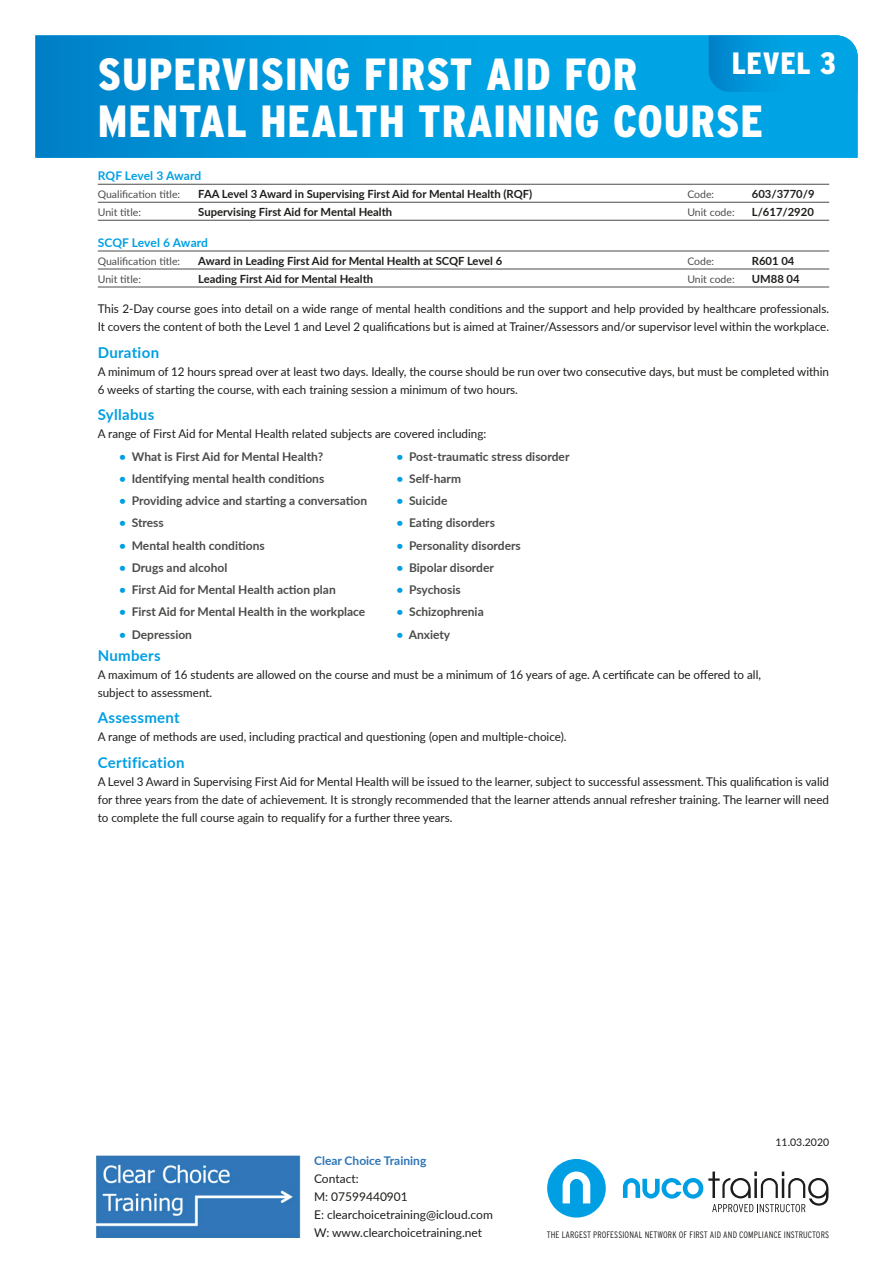
<style>
.page{position:relative;width:893px;height:1263px;background:#fff}
.page>*{position:absolute;margin:0;border:0;box-sizing:border-box;transform-origin:0 0}
.new_course_title{font:900 condensed 45px/46.5px "Interstate";letter-spacing:.02em;color:#fff}
.new_course_title-2{font:900 condensed 30.75px "Interstate";letter-spacing:.02em;color:#fff}
.blue_course_titles{font:700 15px "Lato";letter-spacing:.02em;color:#009fe3}
.body_text{font:12px/18px "Lato";color:#1d1d1b}
.bullets{font:700 12px "Lato";color:#4b4b4a}
.intro_para{font:12px/18px "Lato";color:#1d1d1b}
.blue_course_titles-2{font:12px/18px "Lato";color:#1d1d1b}
.syllabus_range{font:12px "Lato";color:#1d1d1b}
.qualifications{font:700 12px "Lato";letter-spacing:-.005em;color:#009fe3}
.t1{font:700 12px "Lato";color:#2e76b8}
.qualifications-2{font:700 11.25px "Lato";color:#1d1d1b}
.qualifications-3{font:10.5px "Lato";color:#4b4b4a}
.t2{font:10.5px "Lato";color:#1d1d1b}
.t3{font:300 condensed 9.3px "Interstate";letter-spacing:.01em;color:#1d1d1b}
.s1{color:#009fe3}
</style>
<div class="page">
<svg style="left:35px;top:35px;width:823px;height:123px;background:#009adc"></svg>
<hr style="left:98px;top:184px;width:731px;height:1px;background:#4b4b4a">
<hr style="left:98px;top:202px;width:731px;height:1px;background:#4b4b4a">
<hr style="left:98px;top:220px;width:731px;height:1px;background:#4b4b4a">
<hr style="left:98px;top:251px;width:731px;height:1px;background:#4b4b4a">
<hr style="left:98px;top:269px;width:731px;height:1px;background:#4b4b4a">
<hr style="left:98px;top:287px;width:731px;height:1px;background:#4b4b4a">
<svg style="left:709px;top:35px;width:149px;height:57px;background:#039ddd"></svg>
<svg style="left:623px;top:1171px;width:205px;height:41px"></svg>
<svg style="left:547px;top:1159px;width:59px;height:58px"></svg>
<img style="left:96px;top:1155px;width:205px;height:82px">
<p class="new_course_title-2" style="left:732px;top:46px;width:106px">LEVEL 3</p>
<p class="new_course_title" style="left:98px;top:51px;width:667px">SUPERVISING FIRST AID FOR<br>MENTAL HEALTH TRAINING COURSE</p>
<p class="qualifications" style="left:98px;top:167px;width:105px">RQF Level 3 Award</p>
<p class="qualifications-3" style="left:98px;top:186px;width:84px">Qualification title:</p>
<p class="qualifications-2" style="left:198px;top:185px;width:335px">FAA Level 3 Award in Supervising First Aid for Mental Health (RQF)</p>
<p class="qualifications-3" style="left:687px;top:186px;width:28px">Code:</p>
<p class="qualifications-2" style="left:752px;top:185px;width:64px">603/3770/9</p>
<p class="qualifications-3" style="left:98px;top:204px;width:45px">Unit title:</p>
<p class="qualifications-2" style="left:198px;top:203px;width:195px">Supervising First Aid for Mental Health</p>
<p class="qualifications-3" style="left:687px;top:204px;width:49px">Unit code:</p>
<p class="qualifications-2" style="left:752px;top:203px;width:63px">L/617/2920</p>
<p class="qualifications" style="left:98px;top:233px;width:112px">SCQF Level 6 Award</p>
<p class="qualifications-3" style="left:98px;top:253px;width:84px">Qualification title:</p>
<p class="qualifications-2" style="left:198px;top:252px;width:305px">Award in Leading First Aid for Mental Health at SCQF Level 6</p>
<p class="qualifications-3" style="left:687px;top:253px;width:28px">Code:</p>
<p class="qualifications-2" style="left:752px;top:252px;width:44px">R601 04</p>
<p class="qualifications-3" style="left:98px;top:271px;width:45px">Unit title:</p>
<p class="qualifications-2" style="left:198px;top:270px;width:176px">Leading First Aid for Mental Health</p>
<p class="qualifications-3" style="left:687px;top:271px;width:49px">Unit code:</p>
<p class="qualifications-2" style="left:752px;top:270px;width:49px">UM88 04</p>
<p class="intro_para" style="left:98px;top:299px;width:733px">This 2-Day course goes into detail on a wide range of mental health conditions and the support and help provided by healthcare professionals.<br>It covers the content of both the Level 1 and Level 2 qualifications but is aimed at Trainer/Assessors and/or supervisor level within the workplace.</p>
<p class="blue_course_titles" style="left:98px;top:341px;width:63px">Duration</p>
<p class="body_text" style="left:98px;top:362px;width:733px">A minimum of 12 hours spread over at least two days. Ideally, the course should be run over two consecutive days, but must be completed within<br>6 weeks of starting the course, with each training session a minimum of two hours.</p>
<p class="blue_course_titles" style="left:98px;top:404px;width:58px">Syllabus</p>
<p class="syllabus_range" style="left:98px;top:425px;width:390px">A range of First Aid for Mental Health related subjects are covered including:</p>
<p class="bullets" style="left:119px;top:447px;width:206px"><span class="s1">•</span> What is First Aid for Mental Health?</p>
<p class="bullets" style="left:396px;top:447px;width:175px"><span class="s1">•</span> Post-traumatic stress disorder</p>
<p class="bullets" style="left:119px;top:470px;width:207px"><span class="s1">•</span> Identifying mental health conditions</p>
<p class="bullets" style="left:396px;top:470px;width:66px"><span class="s1">•</span> Self-harm</p>
<p class="bullets" style="left:119px;top:492px;width:250px"><span class="s1">•</span> Providing advice and starting a conversation</p>
<p class="bullets" style="left:396px;top:492px;width:53px"><span class="s1">•</span> Suicide</p>
<p class="bullets" style="left:119px;top:514px;width:46px"><span class="s1">•</span> Stress</p>
<p class="bullets" style="left:396px;top:514px;width:100px"><span class="s1">•</span> Eating disorders</p>
<p class="bullets" style="left:119px;top:536px;width:147px"><span class="s1">•</span> Mental health conditions</p>
<p class="bullets" style="left:396px;top:536px;width:126px"><span class="s1">•</span> Personality disorders</p>
<p class="bullets" style="left:119px;top:559px;width:110px"><span class="s1">•</span> Drugs and alcohol</p>
<p class="bullets" style="left:396px;top:559px;width:99px"><span class="s1">•</span> Bipolar disorder</p>
<p class="bullets" style="left:119px;top:581px;width:218px"><span class="s1">•</span> First Aid for Mental Health action plan</p>
<p class="bullets" style="left:396px;top:581px;width:66px"><span class="s1">•</span> Psychosis</p>
<p class="bullets" style="left:119px;top:603px;width:248px"><span class="s1">•</span> First Aid for Mental Health in the workplace</p>
<p class="bullets" style="left:396px;top:603px;width:89px"><span class="s1">•</span> Schizophrenia</p>
<p class="bullets" style="left:119px;top:625px;width:74px"><span class="s1">•</span> Depression</p>
<p class="bullets" style="left:396px;top:625px;width:55px"><span class="s1">•</span> Anxiety</p>
<p class="blue_course_titles" style="left:98px;top:644px;width:64px">Numbers</p>
<p class="blue_course_titles-2" style="left:98px;top:665px;width:665px">A maximum of 16 students are allowed on the course and must be a minimum of 16 years of age. A certificate can be offered to all, subject to assessment.</p>
<p class="blue_course_titles" style="left:98px;top:707px;width:83px">Assessment</p>
<p class="body_text" style="left:98px;top:727px;width:470px">A range of methods are used, including practical and questioning (open and multiple-choice).</p>
<p class="blue_course_titles" style="left:98px;top:751px;width:88px">Certification</p>
<p class="body_text" style="left:98px;top:772px;width:733px;text-align:justify">A Level 3 Award in Supervising First Aid for Mental Health will be issued to the learner, subject to successful assessment. This qualification is valid for three years from the date of achievement. It is strongly recommended that the learner attends annual refresher training. The learner will need to complete the full course again to requalify for a further three years.</p>
<p class="t1" style="left:314px;top:1152px;width:114px">Clear Choice Training</p>
<p class="body_text" style="left:314px;top:1169px;width:180px">Contact:<br>M: 07599440901<br>E: clearchoicetraining@icloud.com<br>W: www.clearchoicetraining.net</p>
<p class="t2" style="left:775px;top:1135px;width:55px">11.03.2020</p>
<p class="t3" style="left:547px;top:1229px;width:284px">THE LARGEST PROFESSIONAL NETWORK OF FIRST AID AND COMPLIANCE INSTRUCTORS</p>
</div>
